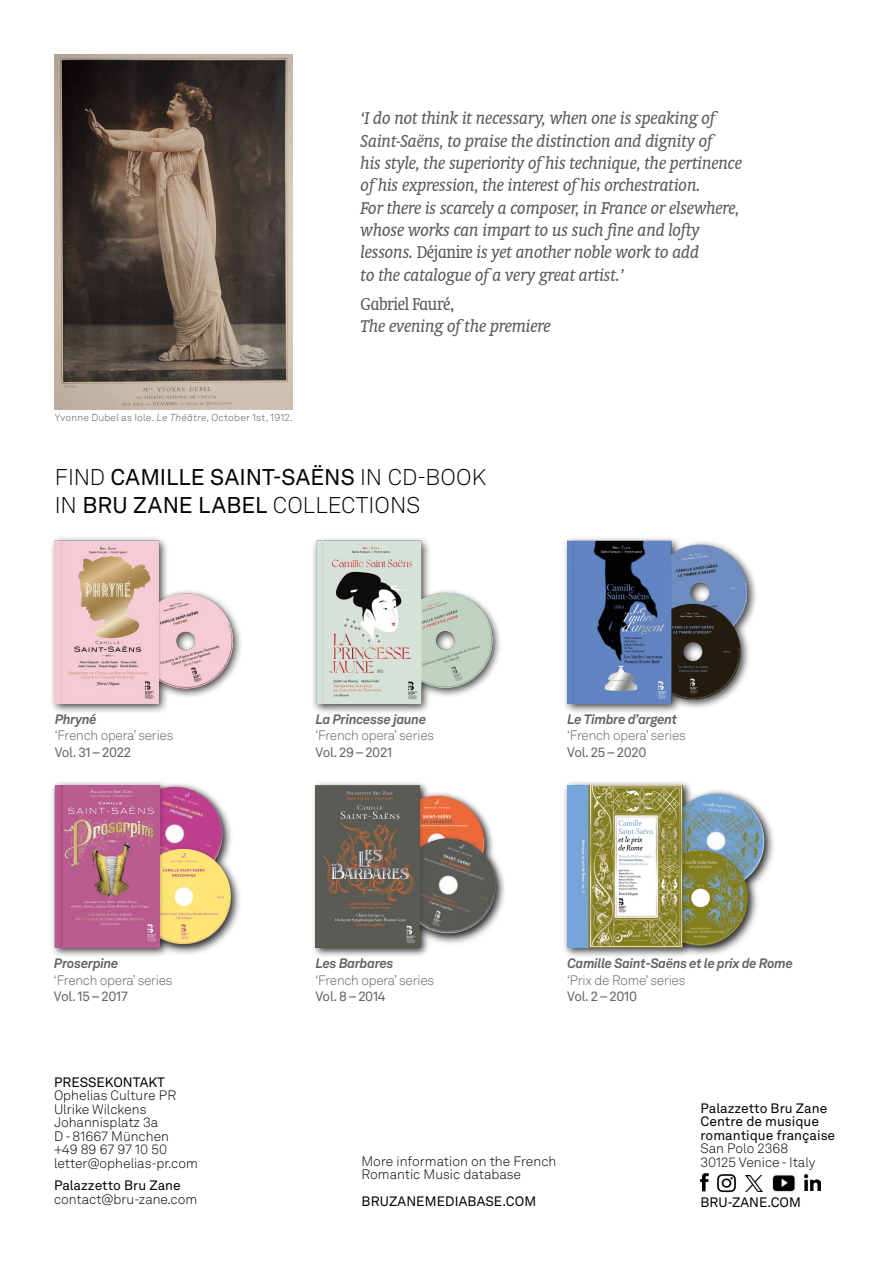
<style>
.page{position:relative;width:893px;height:1263px;background:#fff}
.page>*{position:absolute;margin:0;border:0;box-sizing:border-box;transform-origin:0 0}
.t1{font:22.5px/28.5px "Akkurat LL";letter-spacing:.01em;color:#010202}
.t2{font:italic 19.35px/22.4px "Oranda BT";letter-spacing:-.02em;color:#595857}
.t3{font:condensed 19.35px "Oranda BT";letter-spacing:-.02em;color:#595857}
.t4{font:300 13.5px/13.5px "Akkurat LL";color:#000}
.t5{font:300 13.5px "Akkurat LL";letter-spacing:-.02em;color:#646363}
.t6{font:italic 700 13.5px "Akkurat LL";letter-spacing:-.02em;color:#646363}
.t7{font:13.5px/13.5px "Akkurat LL";color:#020203}
.t8{font:13.5px "Akkurat LL";letter-spacing:-.02em;color:#646363}
.t9{font:13.5px "Akkurat LL";color:#000}
.t10{font:300 13.5px/13.5px "Akkurat LL";color:#020203}
.t11{font:300 10.05px "Akkurat LL";letter-spacing:.02em;color:#585756}
.s1{font-style:italic}
.s2{font-style:normal;font-stretch:condensed}
.s3{font-weight:300}
</style>
<div class="page">
<svg style="left:700px;top:1173px;width:9px;height:18px"></svg>
<img style="left:717px;top:1174px;width:19px;height:19px">
<img style="left:804px;top:1174px;width:16px;height:16px">
<img style="left:772px;top:1175px;width:23px;height:17px">
<img style="left:745px;top:1175px;width:18px;height:17px">
<div style="left:49px;top:536px;width:195px;height:178px;background:#000;opacity:.75"></div>
<img style="left:55px;top:541px;width:189px;height:163px">
<img style="left:54px;top:54px;width:239px;height:355px">
<div style="left:311px;top:536px;width:192px;height:179px;background:#000;opacity:.75"></div>
<img style="left:315px;top:541px;width:188px;height:163px">
<div style="left:562px;top:536px;width:196px;height:179px;background:#000;opacity:.75"></div>
<img style="left:567px;top:541px;width:191px;height:163px">
<div style="left:562px;top:780px;width:215px;height:178px;background:#000;opacity:.75"></div>
<img style="left:690px;top:788px;width:81px;height:110px">
<img style="left:690px;top:794px;width:76px;height:97px">
<img style="left:690px;top:845px;width:65px;height:103px">
<img style="left:653px;top:850px;width:95px;height:95px;border-radius:48px">
<img style="left:683px;top:785px;width:7px;height:163px">
<img style="left:567px;top:785px;width:116px;height:163px">
<div style="left:50px;top:780px;width:194px;height:178px;background:#000;opacity:.75"></div>
<img style="left:167px;top:787px;width:61px;height:57px">
<img style="left:167px;top:844px;width:71px;height:104px">
<img style="left:136px;top:849px;width:95px;height:95px;border-radius:48px">
<img style="left:55px;top:785px;width:112px;height:163px">
<img style="left:55px;top:785px;width:105px;height:162px">
<div style="left:311px;top:781px;width:197px;height:176px;background:#000;opacity:.75"></div>
<img style="left:427px;top:791px;width:64px;height:42px">
<img style="left:389px;top:796px;width:95px;height:95px;border-radius:47px">
<img style="left:427px;top:833px;width:76px;height:109px">
<img style="left:427px;top:838px;width:75px;height:101px">
<img style="left:315px;top:785px;width:112px;height:163px">
<img style="left:316px;top:785px;width:104px;height:163px">
<p class="t11" style="left:55px;top:410px;width:239px">Yvonne Dubel as Iole. <span class="s1">Le Théâtre</span>, October 1st, 1912.</p>
<p class="t2" style="left:361px;top:107px;width:383px">‘I do not think it necessary, when one is speaking of Saint-Saëns, to praise the distinction and dignity of<br>his style, the superiority of his technique, the pertinence of his expression, the interest of his orchestration.<br>For there is scarcely a composer, in France or elsewhere, whose works can impart to us such fine and lofty lessons. <span class="s2">Déjanire</span> is yet another noble work to add<br>to the catalogue of a very great artist.’</p>
<p class="t3" style="left:361px;top:293px;width:95px">Gabriel Fauré,</p>
<p class="t2" style="left:361px;top:315px;width:192px">The evening of the premiere</p>
<p class="t1" style="left:55px;top:462px;width:433px"><span class="s3">FIND</span> CAMILLE SAINT-SAËNS <span class="s3">IN CD-BOOK<br>IN</span> BRU ZANE LABEL <span class="s3">COLLECTIONS</span></p>
<p class="t6" style="left:55px;top:709px;width:44px">Phryné</p>
<p class="t5" style="left:55px;top:726px;width:120px">‘French opera’ series</p>
<p class="t8" style="left:55px;top:742px;width:78px">Vol. 31 – 2022</p>
<p class="t6" style="left:315px;top:709px;width:112px">La Princesse jaune</p>
<p class="t5" style="left:315px;top:726px;width:120px">‘French opera’ series</p>
<p class="t8" style="left:315px;top:742px;width:78px">Vol. 29 – 2021</p>
<p class="t6" style="left:567px;top:709px;width:111px">Le Timbre d’argent</p>
<p class="t5" style="left:567px;top:726px;width:120px">‘French opera’ series</p>
<p class="t8" style="left:567px;top:742px;width:81px">Vol. 25 – 2020</p>
<p class="t6" style="left:54px;top:953px;width:66px">Proserpine</p>
<p class="t5" style="left:54px;top:970px;width:120px">‘French opera’ series</p>
<p class="t8" style="left:54px;top:986px;width:75px">Vol. 15 – 2017</p>
<p class="t9" style="left:54px;top:1072px;width:112px">PRESSEKONTAKT</p>
<p class="t4" style="left:54px;top:1088px;width:146px">Ophelias Culture PR<br>Ulrike Wilckens<br>Johannisplatz 3a<br>D - 81667 München<br>+49 89 67 97 10 50 letter@ophelias-pr.com</p>
<p class="t7" style="left:54px;top:1178px;width:128px">Palazzetto Bru Zane</p>
<p class="t4" style="left:54px;top:1192px;width:145px">contact@bru-zane.com</p>
<p class="t6" style="left:315px;top:953px;width:79px">Les Barbares</p>
<p class="t5" style="left:315px;top:970px;width:120px">‘French opera’ series</p>
<p class="t8" style="left:315px;top:986px;width:72px">Vol. 8 – 2014</p>
<p class="t6" style="left:567px;top:953px;width:227px">Camille Saint-Saëns et le prix de Rome</p>
<p class="t5" style="left:567px;top:970px;width:120px">‘Prix de Rome’ series</p>
<p class="t8" style="left:567px;top:986px;width:71px">Vol. 2 – 2010</p>
<p class="t4" style="left:361px;top:1154px;width:196px">More information on the French<br>Romantic Music database</p>
<p class="t9" style="left:361px;top:1191px;width:176px">BRUZANEMEDIABASE.COM</p>
<p class="t7" style="left:700px;top:1101px;width:136px">Palazzetto Bru Zane<br>Centre de musique romantique française</p>
<p class="t10" style="left:700px;top:1141px;width:116px">San Polo 2368<br>30125 Venice - Italy</p>
<p class="t9" style="left:700px;top:1192px;width:102px">BRU-ZANE.COM</p>
</div>
